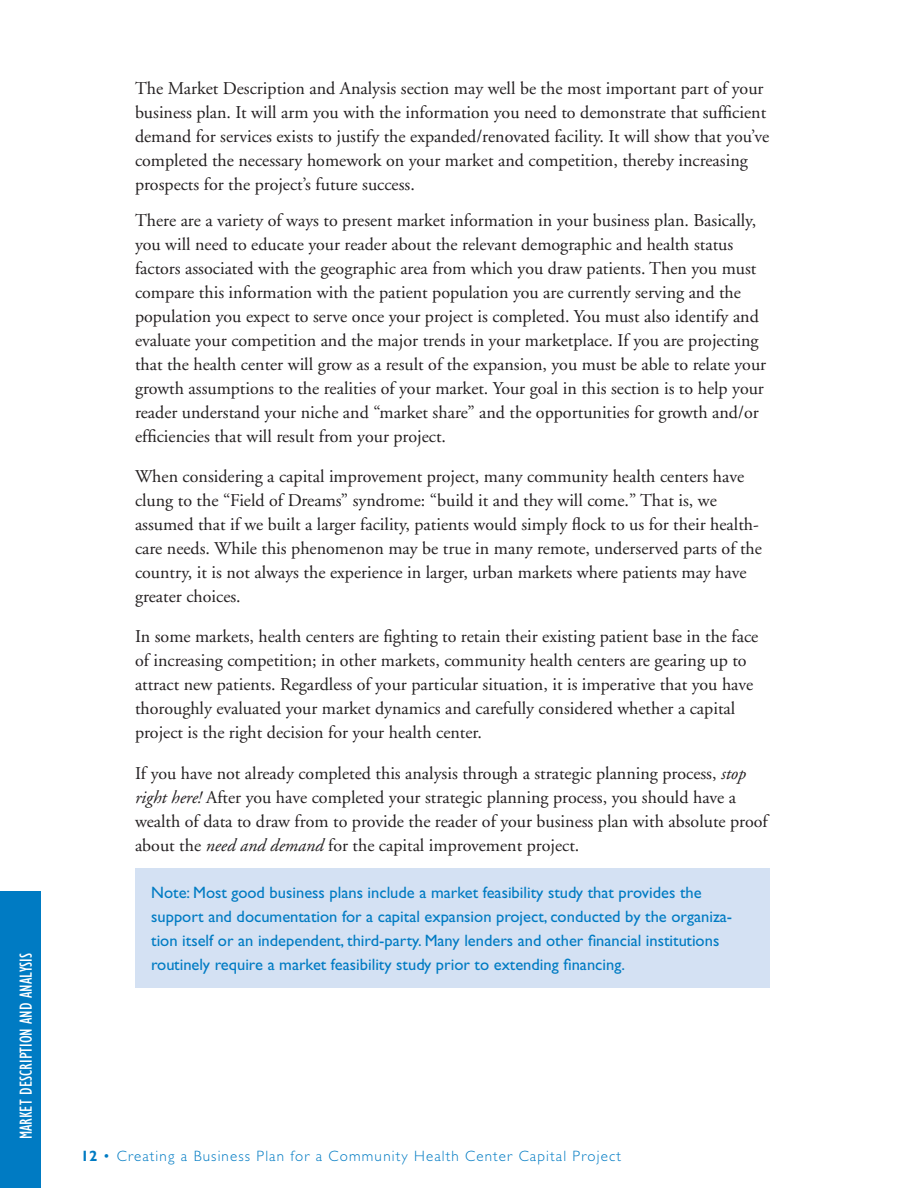
<style>
.page{position:relative;width:918px;height:1188px;background:#fff}
.page>*{position:absolute;margin:0;border:0;box-sizing:border-box;transform-origin:0 0}
.t1{font:18px/24px "Adobe Garamond";color:#231f20}
.t2{font:condensed 18px "Gill Sans";color:#fff}
.t3{font:16.5px/24px "Gill Sans";color:#007bc3}
.t4{font:300 15px "Gill Sans";letter-spacing:.075em;color:#007bc3}
.s1{font-style:italic}
.s2{font-weight:700}
</style>
<div class="page">
<div style="left:135px;top:868px;width:635px;height:120px;background:#d4e1f3"></div>
<div style="left:0;top:891px;width:40px;height:297px;background:#007bc3"></div>
<p class="t2" style="left:19px;top:1139px;width:188px;rotate:-90deg">MARKET DESCRIPTION AND ANALYSIS</p>
<p class="t1" style="left:135px;top:78px;width:636px">The Market Description and Analysis section may well be the most important part of your business plan. It will arm you with the information you need to demonstrate that sufficient demand for services exists to justify the expanded/renovated facility. It will show that you’ve completed the necessary homework on your market and competition, thereby increasing prospects for the project’s future success.</p>
<p class="t1" style="left:135px;top:210px;width:633px">There are a variety of ways to present market information in your business plan. Basically, you will need to educate your reader about the relevant demographic and health status factors associated with the geographic area from which you draw patients. Then you must compare this information with the patient population you are currently serving and the population you expect to serve once your project is completed. You must also identify and evaluate your competition and the major trends in your marketplace. If you are projecting that the health center will grow as a result of the expansion, you must be able to relate your growth assumptions to the realities of your market. Your goal in this section is to help your reader understand your niche and “market share” and the opportunities for growth and/or efficiencies that will result from your project.</p>
<p class="t1" style="left:135px;top:466px;width:628px">When considering a capital improvement project, many community health centers have clung to the “Field of Dreams” syndrome: “build it and they will come.” That is, we assumed that if we built a larger facility, patients would simply flock to us for their health&shy;care needs. While this phenomenon may be true in many remote, underserved parts of the country, it is not always the experience in larger, urban markets where patients may have greater choices.</p>
<p class="t1" style="left:135px;top:626px;width:625px">In some markets, health centers are fighting to retain their existing patient base in the face of increasing competition; in other markets, community health centers are gearing up to attract new patients. Regardless of your particular situation, it is imperative that you have thoroughly evaluated your market dynamics and carefully considered whether a capital project is the right decision for your health center.</p>
<p class="t1" style="left:135px;top:762px;width:634px">If you have not already completed this analysis through a strategic planning process, <span class="s1">stop right here!</span> After you have completed your strategic planning process, you should have a wealth of data to draw from to provide the reader of your business plan with absolute proof about the <span class="s1">need and demand</span> for the capital improvement project.</p>
<p class="t3" style="left:151px;top:883px;width:583px">Note: Most good business plans include a market feasibility study that provides the support and documentation for a capital expansion project, conducted by the organiza&shy;tion itself or an independent, third-party. Many lenders and other financial institutions routinely require a market feasibility study prior to extending financing.</p>
<p class="t4" style="left:81px;top:1151px;width:541px"><span class="s2">12</span> • Creating a Business Plan for a Community Health Center Capital Project</p>
</div>
